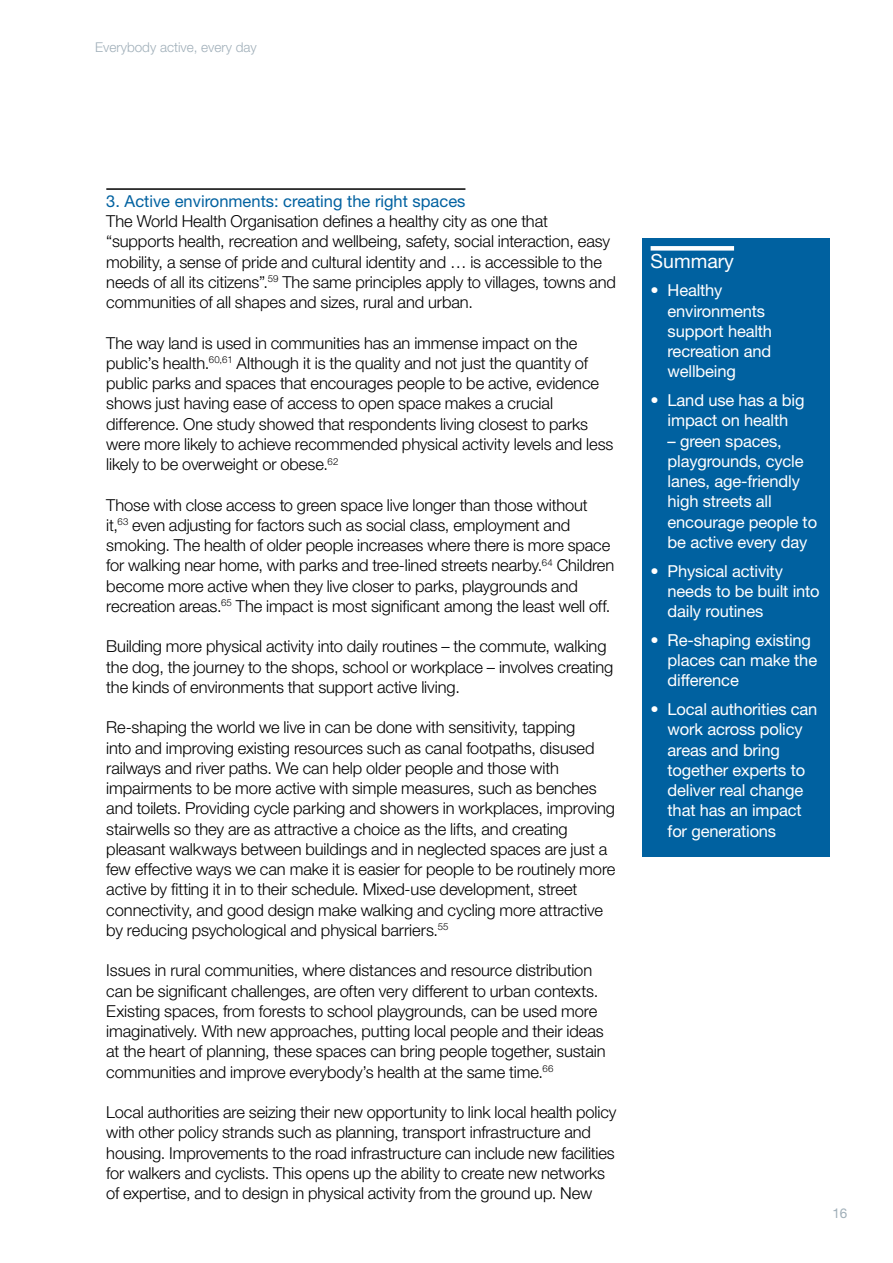
<style>
.page{position:relative;width:893px;height:1263px;background:#fff}
.page>*{position:absolute;margin:0;border:0;box-sizing:border-box;transform-origin:0 0}
.t1{font:19.5px "Helvetica Neue LT Std";color:#fff}
.t2{font:300 16.5px/20.2px "Helvetica Neue LT Std";letter-spacing:-.005em;color:#000}
.t3{font:16.5px/20.2px "Helvetica Neue LT Std";letter-spacing:-.01em;color:#fff}
.t4{font:16.5px "Helvetica Neue LT Std";color:#0061a0}
.t5{font:300 13.5px "Helvetica Neue LT Std";color:#a0afb9}
.t6{font:13.5px "Helvetica Neue LT Std";color:#a0afb9}
</style>
<div class="page">
<hr style="left:106px;top:188px;width:359px;height:2px;background:#000">
<div style="left:642px;top:238px;width:187px;height:619px;background:#0061a0"></div>
<div style="left:651px;top:246px;width:83px;height:5px;background:#fff"></div>
<p class="t5" style="left:95px;top:39px;width:163px">Everybody active, every day</p>
<p class="t4" style="left:106px;top:191px;width:361px">3. Active environments: creating the right spaces</p>
<p class="t2" style="left:106px;top:211px;width:511px">The World Health Organisation defines a healthy city as one that “supports health, recreation and wellbeing, safety, social interaction, easy mobility, a sense of pride and cultural identity and … is accessible to the needs of all its citizens”.<sup>59</sup> The same principles apply to villages, towns and communities of all shapes and sizes, rural and urban.</p>
<p class="t2" style="left:106px;top:332px;width:509px">The way land is used in communities has an immense impact on the public’s health.<sup>60,61</sup> Although it is the quality and not just the quantity of public parks and spaces that encourages people to be active, evidence shows just having ease of access to open space makes a crucial difference. One study showed that respondents living closest to parks were more likely to achieve recommended physical activity levels and less likely to be overweight or obese.<sup>62</sup></p>
<p class="t2" style="left:106px;top:494px;width:509px">Those with close access to green space live longer than those without<br>it,<sup>63</sup> even adjusting for factors such as social class, employment and smoking. The health of older people increases where there is more space for walking near home, with parks and tree-lined streets nearby.<sup>64</sup> Children become more active when they live closer to parks, playgrounds and recreation areas.<sup>65</sup> The impact is most significant among the least well off.</p>
<p class="t2" style="left:106px;top:636px;width:508px">Building more physical activity into daily routines – the commute, walking the dog, the journey to the shops, school or workplace – involves creating the kinds of environments that support active living.</p>
<p class="t2" style="left:106px;top:717px;width:511px">Re-shaping the world we live in can be done with sensitivity, tapping<br>into and improving existing resources such as canal footpaths, disused railways and river paths. We can help older people and those with impairments to be more active with simple measures, such as benches and toilets. Providing cycle parking and showers in workplaces, improving stairwells so they are as attractive a choice as the lifts, and creating pleasant walkways between buildings and in neglected spaces are just a few effective ways we can make it is easier for people to be routinely more active by fitting it in to their schedule. Mixed-use development, street connectivity, and good design make walking and cycling more attractive by reducing psychological and physical barriers.<sup>55</sup></p>
<p class="t2" style="left:106px;top:960px;width:501px">Issues in rural communities, where distances and resource distribution can be significant challenges, are often very different to urban contexts.<br>Existing spaces, from forests to school playgrounds, can be used more imaginatively. With new approaches, putting local people and their ideas at the heart of planning, these spaces can bring people together, sustain communities and improve everybody’s health at the same time.<sup>66</sup></p>
<p class="t2" style="left:106px;top:1102px;width:512px">Local authorities are seizing their new opportunity to link local health policy with other policy strands such as planning, transport infrastructure and housing. Improvements to the road infrastructure can include new facilities for walkers and cyclists. This opens up the ability to create new networks of expertise, and to design in physical activity from the ground up. New</p>
<p class="t1" style="left:651px;top:249px;width:85px">Summary</p>
<p class="t3" style="left:668px;top:280px;width:106px;text-indent:-17px">• Healthy environments support health recreation and wellbeing</p>
<p class="t3" style="left:651px;top:390px;width:155px;text-align:center">• Land use has a big impact on health</p>
<p class="t3" style="left:668px;top:430px;width:151px">– green spaces, playgrounds, cycle lanes, age-friendly high streets all encourage people to be active every day</p>
<p class="t3" style="left:668px;top:560px;width:154px;text-indent:-17px">• Physical activity needs to be built into daily routines</p>
<p class="t3" style="left:668px;top:630px;width:151px;text-indent:-17px">• Re-shaping existing places can make the difference</p>
<p class="t3" style="left:668px;top:699px;width:151px;text-indent:-17px">• Local authorities can work across policy areas and bring together experts to deliver real change that has an impact for generations</p>
<p class="t6" style="left:832px;top:1205px;width:17px">16</p>
</div>
